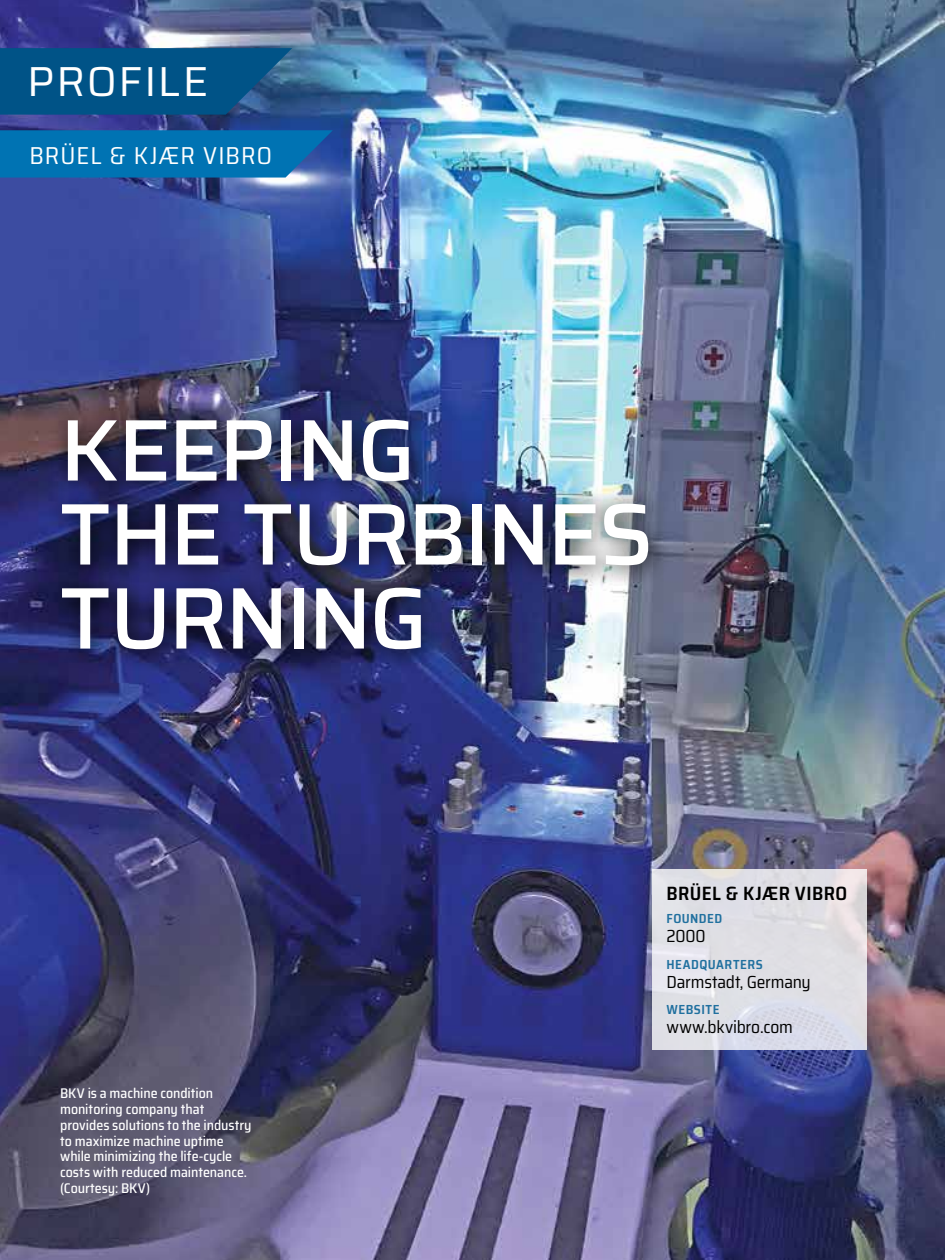
<style>
.page{position:relative;width:945px;height:1260px;background:#fff}
.page>*{position:absolute;margin:0;border:0;box-sizing:border-box;transform-origin:0 0}
.t1{font:500 87.5px/84px "Saira";letter-spacing:-.035em;color:#fff}
.t2{font:42px "Saira";letter-spacing:.045em;color:#fff}
.t3{font:semi-condensed 24.5px "Saira";letter-spacing:.05em;color:#fff}
.t4{font:600 semi-condensed 19.25px "Saira";letter-spacing:.02em;color:#000}
.t5{font:semi-condensed 17.5px "Saira";letter-spacing:-.01em;color:#000}
.t6{font:500 semi-condensed 14px/15.8px "Saira";letter-spacing:-.005em;color:#fff}
.t7{font:600 semi-condensed 13.12px "Saira";letter-spacing:.035em;color:#20709f}
</style>
<div class="page">
<img style="left:0;top:0;width:945px;height:1260px">
<div style="left:47px;top:404px;width:624px;height:268px;background:#000;opacity:.85"></div>
<svg style="left:653px;top:870px;width:214px;height:180px;background:#dfdfe5"></svg>
<svg style="left:0;top:48px;width:292px;height:67px;background:#065387"></svg>
<svg style="left:0;top:130px;width:333px;height:48px;background:#0672b2"></svg>
<h2 class="t2" style="left:27px;top:50px;width:183px">PROFILE</h2>
<h3 class="t3" style="left:29px;top:137px;width:244px">BRÜEL &amp; KJÆR VIBRO</h3>
<h1 class="t1" style="left:60px;top:407px;width:595px">KEEPING<br>THE TURBINES<br>TURNING</h1>
<p class="t6" style="left:60px;top:1085px;width:193px">BKV is a machine condition monitoring company that provides solutions to the industry to maximize machine uptime while minimizing the life-cycle costs with reduced maintenance. (Courtesy: BKV)</p>
<h3 class="t4" style="left:667px;top:879px;width:182px">BRÜEL &amp; KJÆR VIBRO</h3>
<p class="t7" style="left:667px;top:908px;width:57px">FOUNDED</p>
<p class="t5" style="left:667px;top:923px;width:41px">2000</p>
<p class="t7" style="left:667px;top:954px;width:98px">HEADQUARTERS</p>
<p class="t5" style="left:667px;top:969px;width:146px">Darmstadt, Germany</p>
<p class="t7" style="left:667px;top:999px;width:55px">WEBSITE</p>
<p class="t5" style="left:667px;top:1014px;width:128px">www.bkvibro.com</p>
</div>
